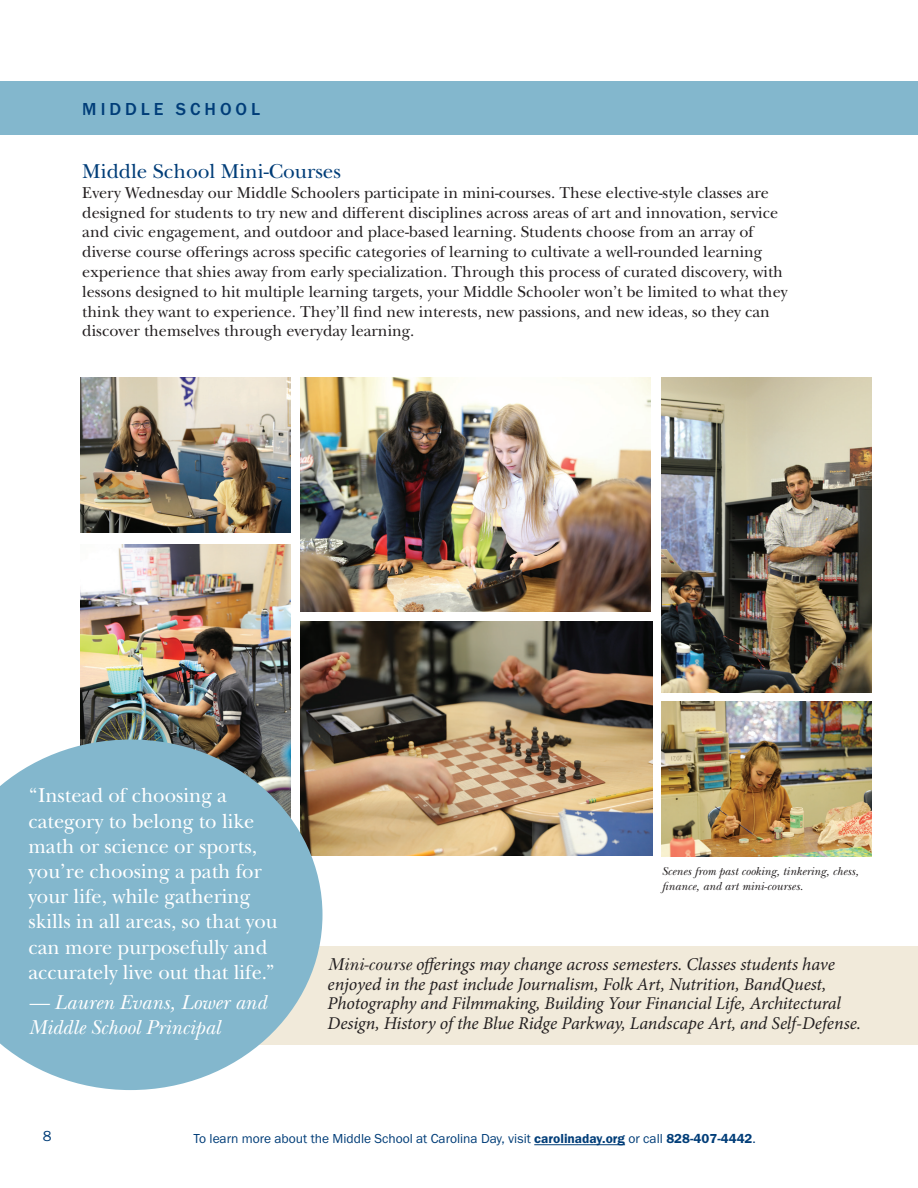
<style>
.page{position:relative;width:918px;height:1188px;background:#fff}
.page>*{position:absolute;margin:0;border:0;box-sizing:border-box;transform-origin:0 0}
.t1{font:21px/25.2px "New Baskerville ITC Pro";color:#fff}
.t2{font:italic 21px/25.2px "New Baskerville ITC Pro";color:#fff}
.t3{font:21px "New Baskerville ITC Pro";color:#003d78}
.t4{font:italic 18px/19.5px "Minion Pro";letter-spacing:-.01em;color:#231f20}
.t5{font:500 18px "Franklin Gothic URW";letter-spacing:.22em;color:#003d78}
.t6{font:16.5px/19.8px "New Baskerville ITC Pro";color:#231f20}
.t7{font:15px "Franklin Gothic URW Boo";color:#003d78}
.t8{font:13.5px "Franklin Gothic URW Boo";color:#003d78}
.t9{font:italic 12px/15px "New Baskerville ITC Pro";color:#231f20}
.s1{font-family:"New Baskerville ITC Pro"}
.s2{font-family:"Franklin Gothic URW Dem"}
</style>
<div class="page">
<img style="left:81px;top:545px;width:209px;height:194px">
<div style="left:234px;top:946px;width:684px;height:99px;background:#f1eada"></div>
<img style="left:300px;top:621px;width:352px;height:235px">
<hr style="left:534px;top:1144px;width:91px;height:1px;background:#003d78">
<div style="left:0;top:81px;width:918px;height:54px;background:#83b7cd"></div>
<svg style="left:0;top:739px;width:323px;height:351px;background:#8eb9ca"></svg>
<img style="left:300px;top:377px;width:351px;height:234px">
<img style="left:662px;top:377px;width:209px;height:315px">
<img style="left:662px;top:702px;width:209px;height:155px">
<img style="left:81px;top:377px;width:209px;height:156px">
<p class="t5" style="left:82px;top:98px;width:179px">MIDDLE SCHOOL</p>
<p class="t3" style="left:82px;top:159px;width:260px">Middle School Mini-Courses</p>
<p class="t6" style="left:82px;top:183px;width:707px">Every Wednesday our Middle Schoolers participate in mini-courses. These elective-style classes are designed for students to try new and different disciplines across areas of art and innovation, service and civic engagement, and outdoor and place-based learning. Students choose from an array of diverse course offerings across specific categories of learning to cultivate a well-rounded learning experience that shies away from early specialization. Through this process of curated discovery, with lessons designed to hit multiple learning targets, your Middle Schooler won’t be limited to what they think they want to experience. They’ll find new interests, new passions, and new ideas, so they can discover themselves through everyday learning.</p>
<p class="t1" style="left:28px;top:783px;width:251px">“Instead of choosing a category to belong to like math or science or sports, you’re choosing a path for your life, while gathering skills in all areas, so that you can more purposefully and accurately live out that life.”</p>
<p class="t2" style="left:28px;top:989px;width:240px">— Lauren Evans, Lower and<br>Middle School Principal</p>
<p class="t9" style="left:662px;top:864px;width:199px">Scenes from past cooking, tinkering, chess, finance, and art mini-courses.</p>
<p class="t4" style="left:328px;top:955px;width:535px"><span class="s1">Mini-course</span> offerings may change across semesters. Classes students have enjoyed in the past include Journalism, Folk Art, Nutrition, BandQuest, Photography and Filmmaking, Building Your Financial Life, Architectural Design, History of the Blue Ridge Parkway, Landscape Art, and Self-Defense.</p>
<p class="t7" style="left:43px;top:1127px;width:10px">8</p>
<p class="t8" style="left:194px;top:1130px;width:564px">To learn more about the Middle School at Carolina Day, visit <span class="s2">carolinaday.org</span> or call <span class="s2">828-407-4442</span>.</p>
</div>
